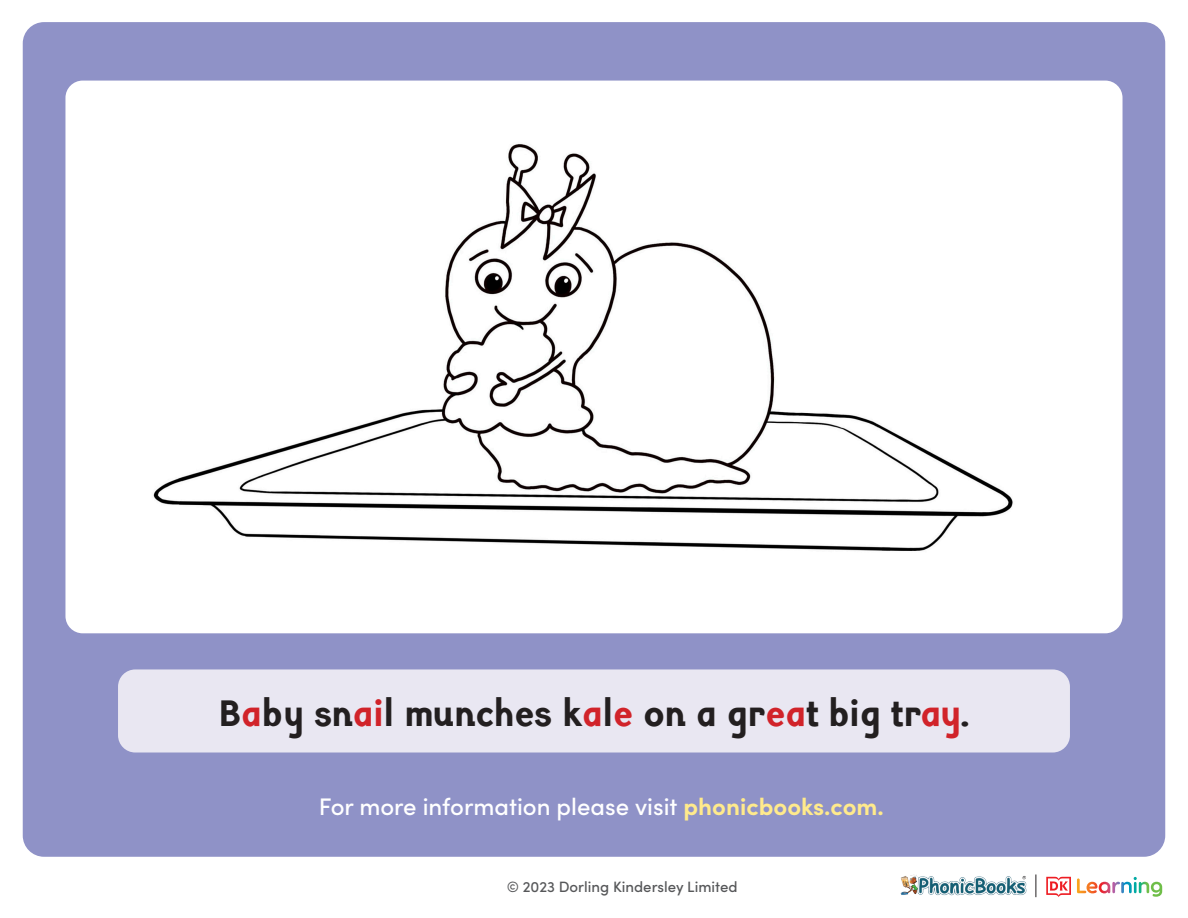
<style>
.page{position:relative;width:1188px;height:918px;background:#fff}
.page>*{position:absolute;margin:0;border:0;box-sizing:border-box;transform-origin:0 0}
.t1{font:500 42px "Sylexiad Sans";color:#231f20}
.t2{font:500 24px "Sofia Pro";color:#fff}
.t3{font:500 15px "Sofia Pro";color:#57585a}
.s1{color:#d1232a}
.s2{font-weight:700;color:#ffea8c}
</style>
<div class="page">
<div style="left:23px;top:22px;width:1142px;height:835px;background:#8f92c7;border-radius:21px"></div>
<svg style="left:1035px;top:874px;width:127px;height:23px"></svg>
<img style="left:900px;top:874px;width:127px;height:22px">
<div style="left:65px;top:81px;width:1058px;height:552px;background:#fff;border-radius:17px"></div>
<div style="left:118px;top:669px;width:952px;height:84px;background:#e9e7f2;border-radius:17px"></div>
<img style="left:153px;top:144px;width:860px;height:407px">
<h1 class="t1" style="left:219px;top:692px;width:752px">B<span class="s1">a</span>by sn<span class="s1">ai</span>l munches k<span class="s1">a</span>l<span class="s1">e</span> on a gr<span class="s1">ea</span>t big tr<span class="s1">ay</span>.</h1>
<p class="t2" style="left:319px;top:789px;width:566px">For more information please visit <span class="s2">phonicbooks.com.</span></p>
<p class="t3" style="left:507px;top:875px;width:232px">© 2023 Dorling Kindersley Limited</p>
</div>
